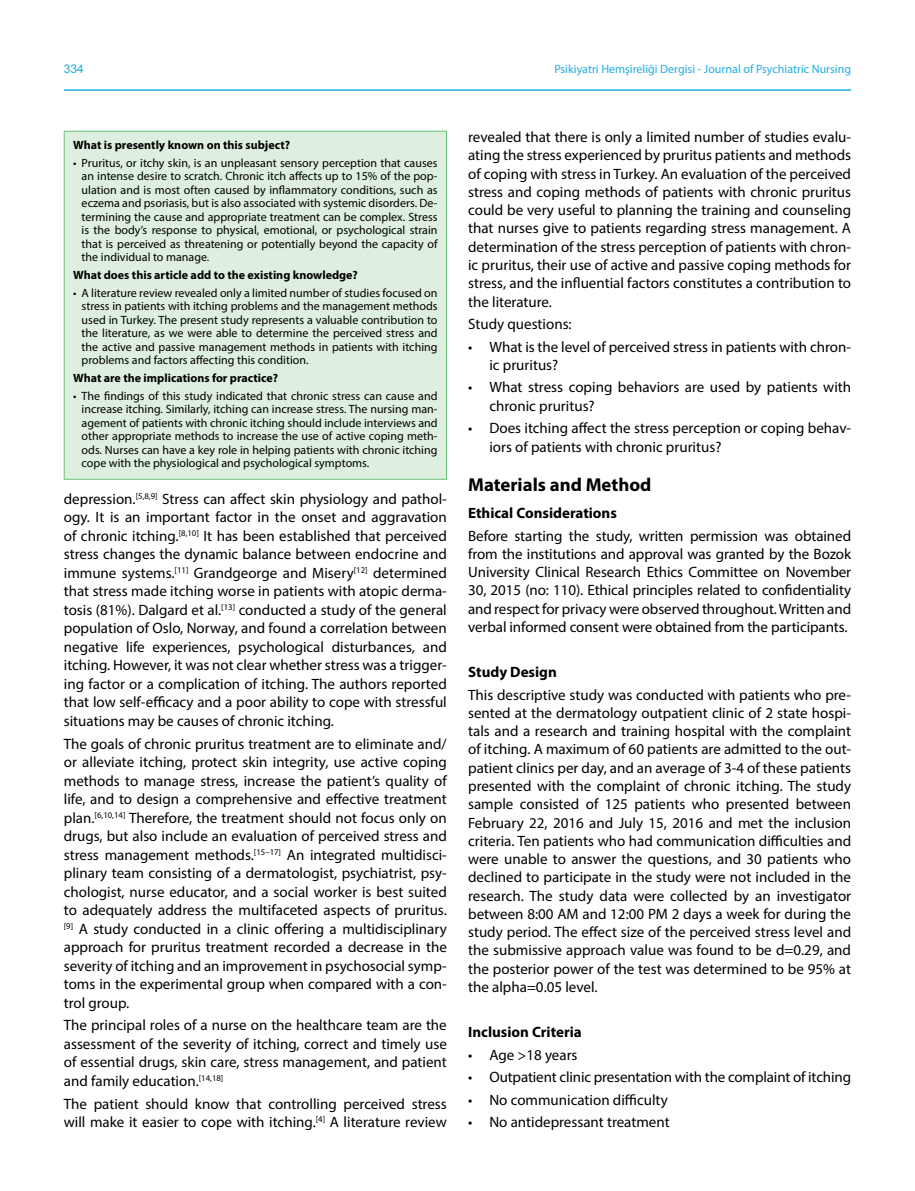
<style>
.page{position:relative;width:915px;height:1191px;background:#fff}
.page>*{position:absolute;margin:0;border:0;box-sizing:border-box;transform-origin:0 0}
.t1{font:700 18.75px "Myriad Pro";color:#000}
.t2{font:15px/18.3px "Myriad Pro";color:#000;text-align:justify}
.t3{font:700 15px "Myriad Pro";color:#000}
.t4{font:12px/13.5px "Myriad Pro";color:#000;text-align:justify}
.t5{font:700 12px "Myriad Pro";color:#000}
.t6{font:12px "Myriad Pro";color:#21ade3}
.t7{font:12px "Arial";color:#21ade3}
</style>
<div class="page">
<hr style="left:64px;top:89px;width:786px;height:2px;background:#21ade3">
<div style="left:64px;top:131px;width:382px;height:348px;background:#dfefdf;border:1px solid #6bc077"></div>
<p class="t7" style="left:64px;top:60px;width:22px">334</p>
<p class="t6" style="left:554px;top:61px;width:298px">Psikiyatri Hemşireliği Dergisi - Journal of Psychiatric Nursing</p>
<p class="t5" style="left:73px;top:137px;width:218px">What is presently known on this subject?</p>
<p class="t4" style="left:82px;top:156px;width:357px;text-indent:-9px">• Pruritus, or itchy skin, is an unpleasant sensory perception that causes an intense desire to scratch. Chronic itch affects up to 15% of the pop&shy;ulation and is most often caused by inflammatory conditions, such as eczema and psoriasis, but is also associated with systemic disorders. De&shy;termining the cause and appropriate treatment can be complex. Stress is the body’s response to physical, emotional, or psychological strain that is perceived as threatening or potentially beyond the capacity of the individual to manage.</p>
<p class="t5" style="left:73px;top:267px;width:286px">What does this article add to the existing knowledge?</p>
<p class="t4" style="left:82px;top:286px;width:357px;text-indent:-9px">• A literature review revealed only a limited number of studies focused on stress in patients with itching problems and the management methods used in Turkey. The present study represents a valuable contribution to the literature, as we were able to determine the perceived stress and the active and passive management methods in patients with itching problems and factors affecting this condition.</p>
<p class="t5" style="left:73px;top:370px;width:206px">What are the implications for practice?</p>
<p class="t4" style="left:82px;top:389px;width:357px;text-indent:-9px">• The findings of this study indicated that chronic stress can cause and increase itching. Similarly, itching can increase stress. The nursing man&shy;agement of patients with chronic itching should include interviews and other appropriate methods to increase the use of active coping meth&shy;ods. Nurses can have a key role in helping patients with chronic itching cope with the physiological and psychological symptoms.</p>
<p class="t2" style="left:64px;top:489px;width:384px">depression.<sup>[5,8,9]</sup> Stress can affect skin physiology and pathol&shy;ogy. It is an important factor in the onset and aggravation of chronic itching.<sup>[8,10]</sup> It has been established that perceived stress changes the dynamic balance between endocrine and immune systems.<sup>[11]</sup> Grandgeorge and Misery<sup>[12]</sup> determined that stress made itching worse in patients with atopic derma&shy;tosis (81%). Dalgard et al.<sup>[13]</sup> conducted a study of the general population of Oslo, Norway, and found a correlation between negative life experiences, psychological disturbances, and itching. However, it was not clear whether stress was a trigger&shy;ing factor or a complication of itching. The authors reported that low self-efficacy and a poor ability to cope with stressful situations may be causes of chronic itching.</p>
<p class="t2" style="left:64px;top:734px;width:384px">The goals of chronic pruritus treatment are to eliminate and/ or alleviate itching, protect skin integrity, use active coping methods to manage stress, increase the patient’s quality of life, and to design a comprehensive and effective treatment plan.<sup>[6,10,14]</sup> Therefore, the treatment should not focus only on drugs, but also include an evaluation of perceived stress and stress management methods.<sup>[15–17]</sup> An integrated multidisci&shy;plinary team consisting of a dermatologist, psychiatrist, psy&shy;chologist, nurse educator, and a social worker is best suited to adequately address the multifaceted aspects of pruritus. <sup>[9]</sup> A study conducted in a clinic offering a multidisciplinary approach for pruritus treatment recorded a decrease in the severity of itching and an improvement in psychosocial symp&shy;toms in the experimental group when compared with a con&shy;trol group.</p>
<p class="t2" style="left:64px;top:1016px;width:384px">The principal roles of a nurse on the healthcare team are the assessment of the severity of itching, correct and timely use of essential drugs, skin care, stress management, and patient and family education.<sup>[14,18]</sup></p>
<p class="t2" style="left:64px;top:1094px;width:384px">The patient should know that controlling perceived stress will make it easier to cope with itching.<sup>[4]</sup> A literature review</p>
<p class="t2" style="left:468px;top:128px;width:384px">revealed that there is only a limited number of studies evalu&shy;ating the stress experienced by pruritus patients and methods of coping with stress in Turkey. An evaluation of the perceived stress and coping methods of patients with chronic pruritus could be very useful to planning the training and counseling that nurses give to patients regarding stress management. A determination of the stress perception of patients with chron&shy;ic pruritus, their use of active and passive coping methods for stress, and the influential factors constitutes a contribution to the literature.</p>
<p class="t2" style="left:468px;top:315px;width:105px">Study questions:</p>
<p class="t2" style="left:489px;top:337px;width:363px;text-indent:-21px">• What is the level of perceived stress in patients with chron&shy;ic pruritus?</p>
<p class="t2" style="left:489px;top:378px;width:363px;text-indent:-21px">• What stress coping behaviors are used by patients with chronic pruritus?</p>
<p class="t2" style="left:489px;top:419px;width:363px;text-indent:-21px">• Does itching affect the stress perception or coping behav&shy;iors of patients with chronic pruritus?</p>
<p class="t1" style="left:468px;top:473px;width:185px">Materials and Method</p>
<p class="t3" style="left:468px;top:503px;width:150px">Ethical Considerations</p>
<p class="t2" style="left:468px;top:526px;width:384px">Before starting the study, written permission was obtained from the institutions and approval was granted by the Bozok University Clinical Research Ethics Committee on November 30, 2015 (no: 110). Ethical principles related to confidentiality and respect for privacy were observed throughout. Written and verbal informed consent were obtained from the participants.</p>
<p class="t3" style="left:468px;top:662px;width:90px">Study Design</p>
<p class="t2" style="left:468px;top:685px;width:384px">This descriptive study was conducted with patients who pre&shy;sented at the dermatology outpatient clinic of 2 state hospi&shy;tals and a research and training hospital with the complaint of itching. A maximum of 60 patients are admitted to the out&shy;patient clinics per day, and an average of 3-4 of these patients presented with the complaint of chronic itching. The study sample consisted of 125 patients who presented between February 22, 2016 and July 15, 2016 and met the inclusion criteria. Ten patients who had communication difficulties and were unable to answer the questions, and 30 patients who declined to participate in the study were not included in the research. The study data were collected by an investigator between 8:00 AM and 12:00 PM 2 days a week for during the study period. The effect size of the perceived stress level and the submissive approach value was found to be d=0.29, and the posterior power of the test was determined to be 95% at the alpha=0.05 level.</p>
<p class="t3" style="left:468px;top:1022px;width:115px">Inclusion Criteria</p>
<p class="t2" style="left:468px;top:1045px;width:111px">• Age &gt;18 years</p>
<p class="t2" style="left:468px;top:1067px;width:384px">• Outpatient clinic presentation with the complaint of itching</p>
<p class="t2" style="left:468px;top:1090px;width:201px">• No communication difficulty</p>
<p class="t2" style="left:468px;top:1112px;width:203px">• No antidepressant treatment</p>
</div>
